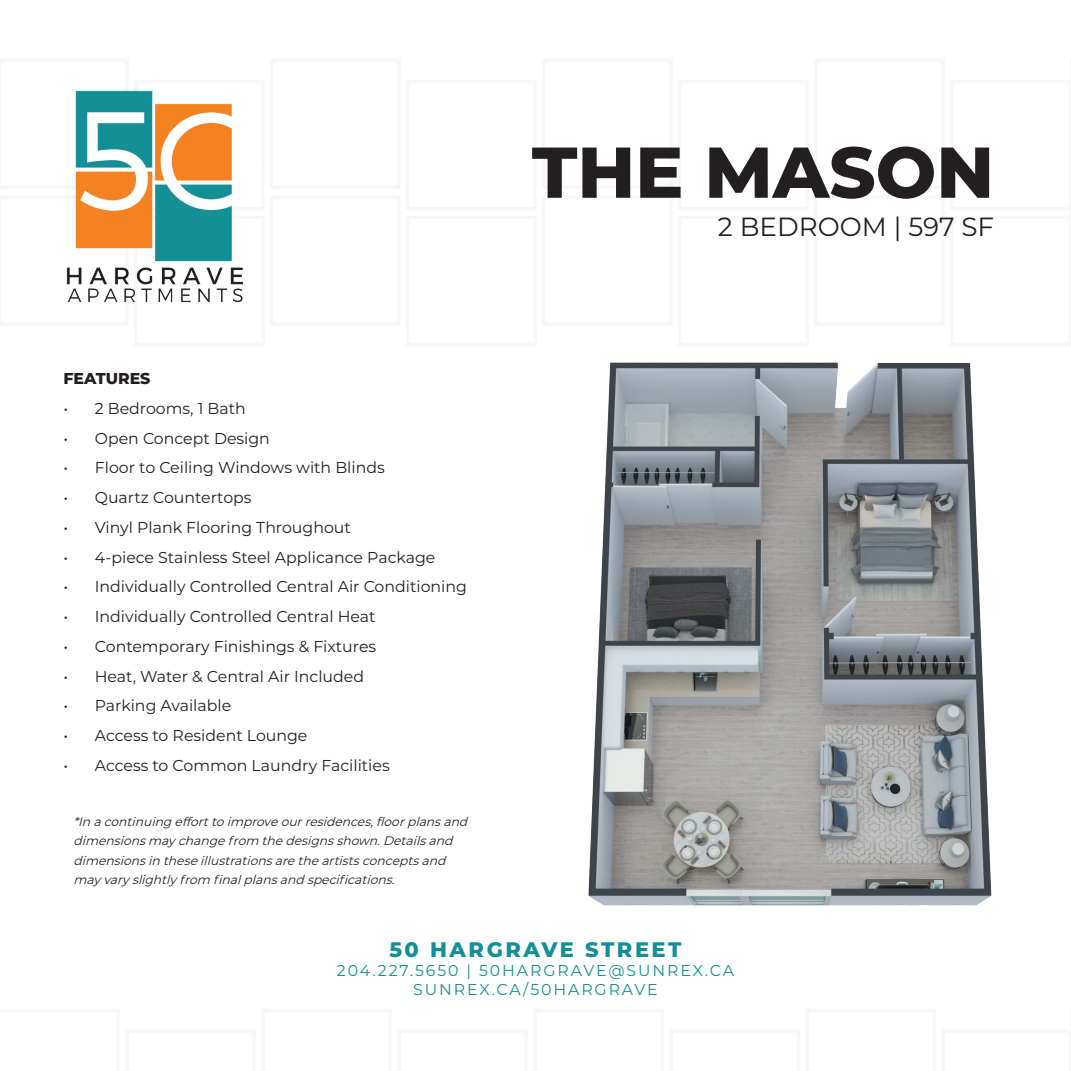
<style>
.page{position:relative;width:1071px;height:1071px;background:#fff}
.page>*{position:absolute;margin:0;border:0;box-sizing:border-box;transform-origin:0 0}
.t1{font:800 71.75px "Montserrat";color:#231f20}
.t2{font:26.25px "Montserrat";color:#231f20}
.t3{font:800 21px "Montserrat";letter-spacing:.12em;color:#148f97}
.t4{font:15.75px "Montserrat";color:#231f20}
.t5{font:15.75px "Montserrat";letter-spacing:.12em;color:#148f97}
.t6{font:800 15.75px "Montserrat";color:#231f20}
.t7{font:italic 12.25px/19.2px "Montserrat";color:#231f20}
</style>
<div class="page">
<img style="left:66px;top:90px;width:178px;height:213px">
<img style="left:588px;top:362px;width:404px;height:544px">
<p class="t6" style="left:63px;top:367px;width:89px">FEATURES</p>
<p class="t4" style="left:63px;top:397px;width:184px">• 2 Bedrooms, 1 Bath</p>
<p class="t4" style="left:63px;top:427px;width:208px">• Open Concept Design</p>
<p class="t4" style="left:63px;top:457px;width:323px">• Floor to Ceiling Windows with Blinds</p>
<p class="t4" style="left:63px;top:487px;width:190px">• Quartz Countertops</p>
<p class="t4" style="left:63px;top:516px;width:289px">• Vinyl Plank Flooring Throughout</p>
<p class="t4" style="left:63px;top:546px;width:374px">• 4-piece Stainless Steel Applicance Package</p>
<p class="t4" style="left:63px;top:576px;width:405px">• Individually Controlled Central Air Conditioning</p>
<p class="t4" style="left:63px;top:606px;width:314px">• Individually Controlled Central Heat</p>
<p class="t4" style="left:63px;top:635px;width:314px">• Contemporary Finishings &amp; Fixtures</p>
<p class="t4" style="left:63px;top:665px;width:302px">• Heat, Water &amp; Central Air Included</p>
<p class="t4" style="left:63px;top:695px;width:169px">• Parking Available</p>
<p class="t4" style="left:63px;top:725px;width:246px">• Access to Resident Lounge</p>
<p class="t4" style="left:63px;top:754px;width:328px">• Access to Common Laundry Facilities</p>
<p class="t7" style="left:73px;top:812px;width:400px">*In acontinuing efforttoimproveourresidences,floorplansand dimensionsmay changefrom thedesignsshown.Detailsand dimensionsin theseillustrationsaretheartistsconceptsand may vary slightly from finalplansand specifications.</p>
<p class="t1" style="left:532px;top:120px;width:464px">THE MASON</p>
<p class="t2" style="left:718px;top:209px;width:278px">2 BEDROOM | 597 SF</p>
<p class="t3" style="left:389px;top:934px;width:294px">50 HARGRAVE STREET</p>
<p class="t5" style="left:337px;top:960px;width:399px">204.227.5650 | 50HARGRAVE@SUNREX.CA</p>
<p class="t5" style="left:413px;top:979px;width:246px">SUNREX.CA/50HARGRAVE</p>
</div>
